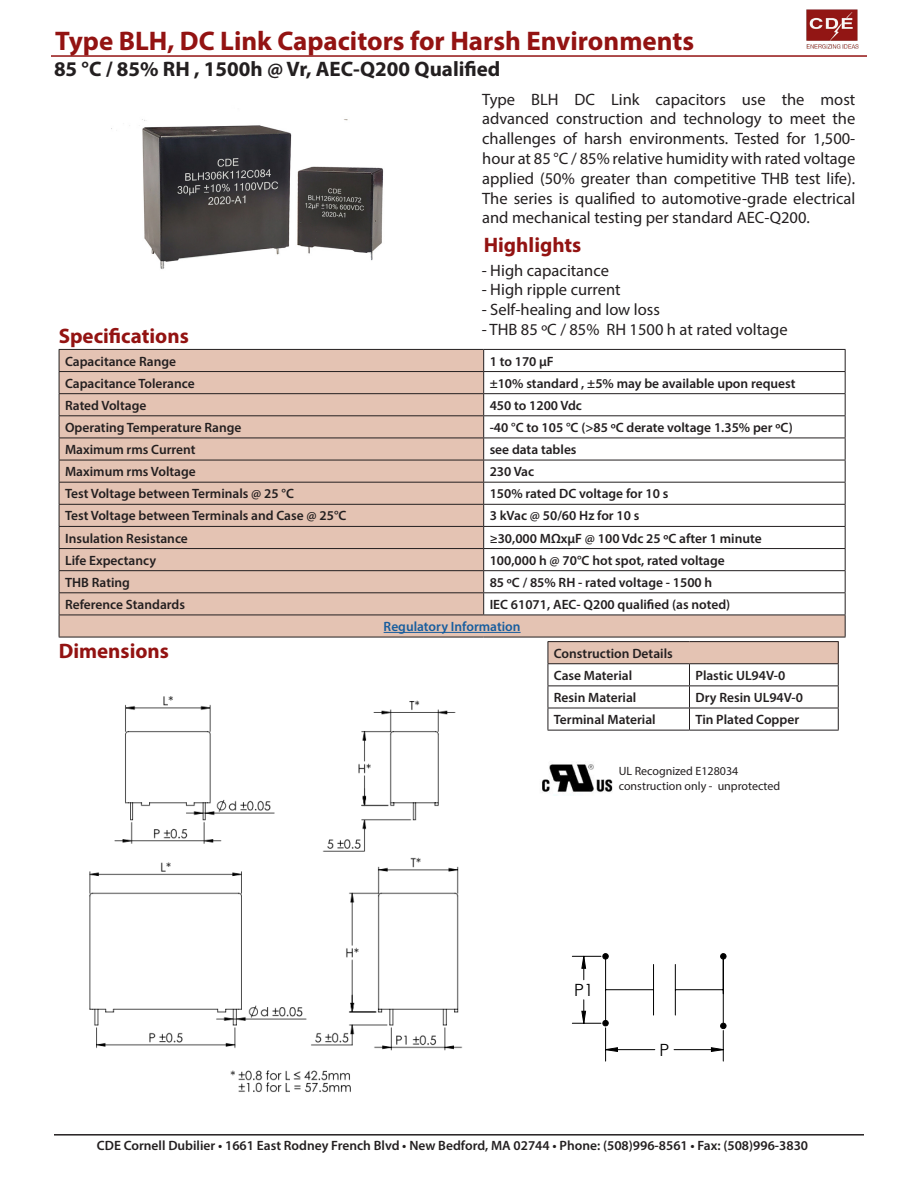
<style>
.page{position:relative;width:918px;height:1188px;background:#fff}
.page>*{position:absolute;margin:0;border:0;box-sizing:border-box;transform-origin:0 0}
.t1{font:700 27px "Myriad Pro";color:#931312}
.t2{font:700 21px "Myriad Pro";color:#231f20}
.t3{font:700 21px "Myriad Pro";color:#931312}
.t4{font:16.8px "Century Gothic";color:#000}
.Body{font:16.5px/19.8px "Myriad Pro";color:#231f20;text-align:justify}
.t5{font:600 13.5px "Myriad Pro";color:#231f20}
.t6{font:600 13.5px "Myriad Pro";color:#175d9e}
.t7{font:12px "Myriad Pro";color:#231f20}
</style>
<div class="page">
<div style="left:60px;top:350px;width:423px;height:287px;background:#e4c3b3"></div>
<hr style="left:59px;top:349px;width:425px;height:1px;background:#231f20">
<hr style="left:484px;top:349px;width:362px;height:1px;background:#231f20">
<hr style="left:59px;top:371px;width:425px;height:1px;background:#231f20">
<hr style="left:59px;top:393px;width:425px;height:1px;background:#231f20">
<hr style="left:59px;top:415px;width:425px;height:1px;background:#231f20">
<hr style="left:59px;top:438px;width:425px;height:1px;background:#231f20">
<hr style="left:59px;top:460px;width:425px;height:1px;background:#231f20">
<hr style="left:59px;top:482px;width:425px;height:1px;background:#231f20">
<hr style="left:59px;top:504px;width:425px;height:1px;background:#231f20">
<hr style="left:59px;top:526px;width:425px;height:1px;background:#231f20">
<hr style="left:59px;top:548px;width:425px;height:1px;background:#231f20">
<hr style="left:59px;top:570px;width:425px;height:1px;background:#231f20">
<hr style="left:59px;top:592px;width:425px;height:1px;background:#231f20">
<hr style="left:59px;top:615px;width:425px;height:1px;background:#231f20">
<svg style="left:59px;top:350px;width:1px;height:287px"></svg>
<hr style="left:59px;top:637px;width:425px;height:1px;background:#231f20">
<hr style="left:384px;top:632px;width:137px;height:1px;background:#175d9e">
<svg style="left:483px;top:350px;width:363px;height:380px"></svg>
<hr style="left:548px;top:730px;width:141px;height:1px;background:#231f20">
<hr style="left:689px;top:730px;width:150px;height:1px;background:#231f20">
<hr style="left:54px;top:1134px;width:810px;height:2px;background:#231f20">
<hr style="left:51px;top:55px;width:816px;height:2px;background:#931312">
<img style="left:111px;top:119px;width:273px;height:150px">
<hr style="left:605px;top:1028px;width:1px;height:33px;background:#000">
<hr style="left:723px;top:1031px;width:1px;height:30px;background:#000">
<svg style="left:572px;top:953px;width:155px;height:99px"></svg>
<img style="left:542px;top:762px;width:71px;height:33px">
<img style="left:89px;top:678px;width:395px;height:415px">
<img style="left:806px;top:9px;width:53px;height:40px">
<p class="t1" style="left:55px;top:23px;width:640px">Type BLH, DC Link Capacitors for Harsh Environments</p>
<p class="t2" style="left:54px;top:55px;width:448px">85 °C / 85% RH , 1500h @ Vr, AEC-Q200 Qualified</p>
<p class="Body" style="left:482px;top:89px;width:375px">Type BLH DC Link capacitors use the most advanced construction and technology to meet the challenges of harsh environments. Tested for 1,500- hour at 85 °C / 85% relative humidity with rated voltage applied (50% greater than competitive THB test life).<br>The series is qualified to automotive-grade electrical and mechanical testing per standard AEC-Q200.</p>
<p class="t3" style="left:484px;top:231px;width:99px">Highlights</p>
<p class="Body" style="left:482px;top:260px;width:129px">- High capacitance</p>
<p class="Body" style="left:482px;top:280px;width:140px">- High ripple current</p>
<p class="Body" style="left:482px;top:299px;width:180px">- Self-healing and low loss</p>
<p class="Body" style="left:482px;top:319px;width:308px">- THB 85 ºC / 85% RH 1500 h at rated voltage</p>
<p class="t3" style="left:59px;top:323px;width:132px">Specifications</p>
<p class="t5" style="left:65px;top:352px;width:113px">Capacitance Range</p>
<p class="t5" style="left:490px;top:352px;width:66px">1 to 170 µF</p>
<p class="t5" style="left:65px;top:375px;width:131px">Capacitance Tolerance</p>
<p class="t5" style="left:490px;top:375px;width:307px">±10% standard , ±5% may be available upon request</p>
<p class="t5" style="left:65px;top:397px;width:83px">Rated Voltage</p>
<p class="t5" style="left:490px;top:397px;width:94px">450 to 1200 Vdc</p>
<p class="t5" style="left:65px;top:419px;width:178px">Operating Temperature Range</p>
<p class="t5" style="left:490px;top:419px;width:305px">-40 °C to 105 °C (&gt;85 ºC derate voltage 1.35% per ºC)</p>
<p class="t5" style="left:65px;top:441px;width:132px">Maximum rms Current</p>
<p class="t5" style="left:490px;top:441px;width:88px">see data tables</p>
<p class="t5" style="left:65px;top:463px;width:132px">Maximum rms Voltage</p>
<p class="t5" style="left:490px;top:463px;width:46px">230 Vac</p>
<p class="t5" style="left:65px;top:485px;width:230px">Test Voltage between Terminals @ 25 °C</p>
<p class="t5" style="left:490px;top:485px;width:180px">150% rated DC voltage for 10 s</p>
<p class="t5" style="left:65px;top:507px;width:283px">Test Voltage between Terminals and Case @ 25°C</p>
<p class="t5" style="left:490px;top:507px;width:151px">3 kVac @ 50/60 Hz for 10 s</p>
<p class="t5" style="left:65px;top:529px;width:124px">Insulation Resistance</p>
<p class="t5" style="left:490px;top:529px;width:274px">≥30,000 MΩxµF @ 100 Vdc 25 ºC after 1 minute</p>
<p class="t5" style="left:65px;top:552px;width:93px">Life Expectancy</p>
<p class="t5" style="left:490px;top:552px;width:237px">100,000 h @ 70°C hot spot, rated voltage</p>
<p class="t5" style="left:65px;top:574px;width:66px">THB Rating</p>
<p class="t5" style="left:490px;top:574px;width:224px">85 ºC / 85% RH - rated voltage - 1500 h</p>
<p class="t5" style="left:65px;top:596px;width:122px">Reference Standards</p>
<p class="t5" style="left:490px;top:596px;width:242px">IEC 61071, AEC- Q200 qualified (as noted)</p>
<p class="t6" style="left:384px;top:618px;width:138px">Regulatory Information</p>
<p class="t3" style="left:59px;top:638px;width:112px">Dimensions</p>
<p class="t5" style="left:554px;top:645px;width:120px">Construction Details</p>
<p class="t5" style="left:554px;top:667px;width:80px">Case Material</p>
<p class="t5" style="left:695px;top:667px;width:91px">Plastic UL94V-0</p>
<p class="t5" style="left:554px;top:689px;width:84px">Resin Material</p>
<p class="t5" style="left:695px;top:689px;width:109px">Dry Resin UL94V-0</p>
<p class="t5" style="left:554px;top:711px;width:103px">Terminal Material</p>
<p class="t5" style="left:695px;top:711px;width:105px">Tin Plated Copper</p>
<p class="t7" style="left:619px;top:764px;width:121px">UL Recognized E128034</p>
<p class="t7" style="left:619px;top:778px;width:163px">construction only - unprotected</p>
<p class="t4" style="left:574px;top:978px;width:21px">P1</p>
<p class="t4" style="left:660px;top:1038px;width:11px">P</p>
<p class="t5" style="left:97px;top:1137px;width:713px">CDE Cornell Dubilier • 1661 East Rodney French Blvd • New Bedford, MA 02744 • Phone: (508)996-8561 • Fax: (508)996-3830</p>
</div>
